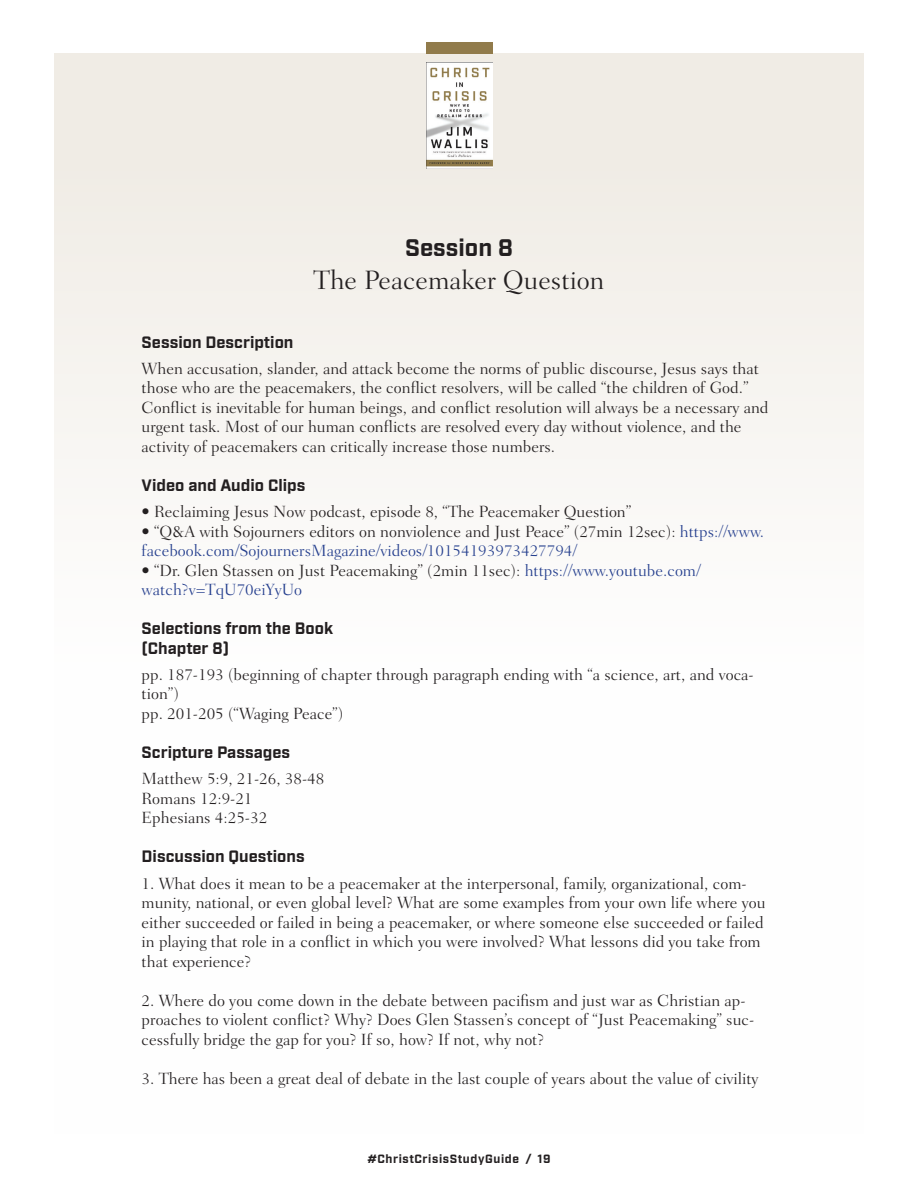
<style>
.page{position:relative;width:918px;height:1188px;background:#fff}
.page>*{position:absolute;margin:0;border:0;box-sizing:border-box;transform-origin:0 0}
.t1{font:300 27px "Fairfield LT Std";color:#231f20}
.t2{font:700 24px "Industry";color:#231f20}
.t3{font:300 16.5px/19.5px "Fairfield LT Std";color:#231f20}
.t4{font:300 16.5px/19.5px "Fairfield LT Std";color:#253f8e}
.t5{font:700 16.5px/19.5px "Industry";color:#231f20}
.t6{font:700 12px "Industry";letter-spacing:.05em;color:#231f20}
.s1{color:#231f20}
.s2{color:#253f8e}
</style>
<div class="page">
<div style="left:54px;top:53px;width:810px;height:1081px;background:linear-gradient(to bottom,#f1ede6,#fff)"></div>
<img style="left:426px;top:63px;width:67px;height:106px">
<div style="left:426px;top:42px;width:67px;height:12px;background:#917b4b"></div>
<h2 class="t2" style="left:405px;top:233px;width:109px">Session 8</h2>
<h1 class="t1" style="left:314px;top:265px;width:292px">The Peacemaker Question</h1>
<p class="t5" style="left:142px;top:333px;width:153px">Session Description</p>
<p class="t3" style="left:142px;top:359px;width:628px">When accusation, slander, and attack become the norms of public discourse, Jesus says that those who are the peacemakers, the conflict resolvers, will be called “the children of God.” Conflict is inevitable for human beings, and conflict resolution will always be a necessary and urgent task. Most of our human conflicts are resolved every day without violence, and the activity of peacemakers can critically increase those numbers.</p>
<p class="t5" style="left:142px;top:476px;width:165px">Video and Audio Clips</p>
<p class="t3" style="left:142px;top:502px;width:491px">• Reclaiming Jesus Now podcast, episode 8, “The Peacemaker Question”</p>
<p class="t4" style="left:142px;top:522px;width:624px"><span class="s1">• “Q&amp;A with Sojourners editors on nonviolence and Just Peace” (27min 12sec):</span> https://www. facebook.com/SojournersMagazine/videos/10154193973427794/</p>
<p class="t3" style="left:142px;top:561px;width:561px">• “Dr. Glen Stassen on Just Peacemaking” (2min 11sec): <span class="s2">https://www.youtube.com/ watch?v=TqU70eiYyUo</span></p>
<p class="t5" style="left:142px;top:620px;width:193px">Selections from the Book (Chapter 8)</p>
<p class="t3" style="left:142px;top:665px;width:614px">pp. 187-193 (beginning of chapter through paragraph ending with “a science, art, and voca&shy;tion”)<br>pp. 201-205 (“Waging Peace”)</p>
<p class="t5" style="left:142px;top:743px;width:150px">Scripture Passages</p>
<p class="t3" style="left:142px;top:769px;width:184px">Matthew 5:9, 21-26, 38-48<br>Romans 12:9-21<br>Ephesians 4:25-32</p>
<p class="t5" style="left:142px;top:848px;width:165px">Discussion Questions</p>
<p class="t3" style="left:142px;top:873px;width:625px">1. What does it mean to be a peacemaker at the interpersonal, family, organizational, com&shy;munity, national, or even global level? What are some examples from your own life where you either succeeded or failed in being a peacemaker, or where someone else succeeded or failed in playing that role in a conflict in which you were involved? What lessons did you take from that experience?</p>
<p class="t3" style="left:142px;top:990px;width:614px">2. Where do you come down in the debate between pacifism and just war as Christian ap&shy;proaches to violent conflict? Why? Does Glen Stassen’s concept of “Just Peacemaking” suc&shy;cessfully bridge the gap for you? If so, how? If not, why not?</p>
<p class="t3" style="left:142px;top:1068px;width:619px">3. There has been a great deal of debate in the last couple of years about the value of civility</p>
<p class="t6" style="left:368px;top:1152px;width:184px">#ChristCrisisStudyGuide / 19</p>
</div>
